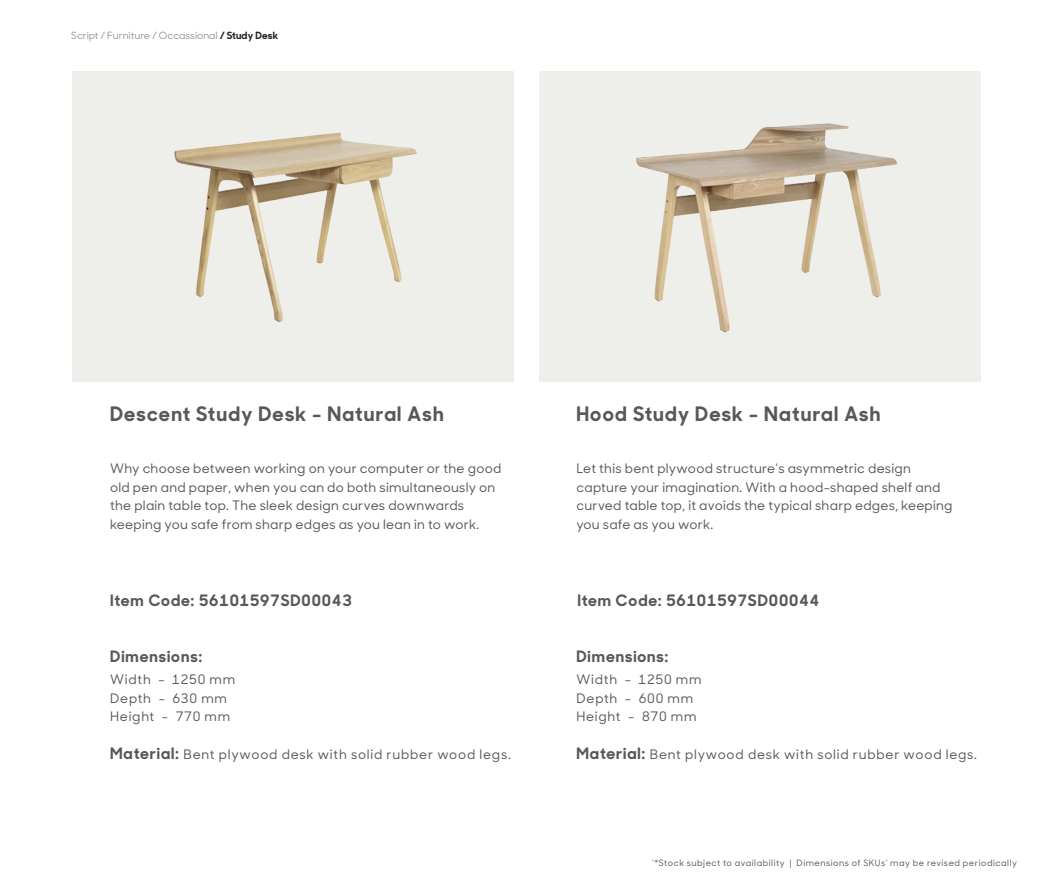
<style>
.page{position:relative;width:1053px;height:886px;background:#fff}
.page>*{position:absolute;margin:0;border:0;box-sizing:border-box;transform-origin:0 0}
.t1{font:700 20px "Sharp Sans No 1";letter-spacing:.06em;color:#57585a}
.t2{font:700 15.75px "Sharp Sans No 1";letter-spacing:.06em;color:#57585a}
.t3{font:500 13.12px/18.8px "Sharp Sans No 1";letter-spacing:.02em;color:#57585a}
.t4{font:500 13.12px/18.4px "Sharp Sans No 1";letter-spacing:.06em;color:#57585a}
.t5{font:500 10px "Sharp Sans No 1";color:#939598}
.t6{font:500 8.75px "Sharp Sans No 1";letter-spacing:.06em;color:#57585a}
.s1{font-weight:700;color:#231f20}
.s2{font-weight:700;font-size:15.75px}
</style>
<div class="page">
<div style="left:72px;top:72px;width:441px;height:310px;background:#eeeeeb"></div>
<div style="left:539px;top:72px;width:441px;height:310px;background:#eeeeeb"></div>
<img style="left:174px;top:132px;width:243px;height:190px">
<img style="left:636px;top:123px;width:261px;height:210px">
<p class="t5" style="left:71px;top:29px;width:208px">Script / Furniture / Occassional <span class="s1">/ Study Desk</span></p>
<h1 class="t1" style="left:110px;top:397px;width:335px">Descent Study Desk - Natural Ash</h1>
<p class="t3" style="left:110px;top:458px;width:393px">Why choose between working on your computer or the good old pen and paper, when you can do both simultaneously on the plain table top. The sleek design curves downwards keeping you safe from sharp edges as you lean in to work.</p>
<p class="t2" style="left:110px;top:587px;width:243px">Item Code: 56101597SD00043</p>
<p class="t2" style="left:110px;top:643px;width:93px">Dimensions:</p>
<p class="t4" style="left:110px;top:670px;width:127px">Width - 1250 mm<br>Depth - 630 mm<br>Height - 770 mm</p>
<p class="t4" style="left:110px;top:745px;width:402px"><span class="s2">Material:</span> Bent plywood desk with solid rubber wood legs.</p>
<h1 class="t1" style="left:576px;top:397px;width:305px">Hood Study Desk - Natural Ash</h1>
<p class="t3" style="left:576px;top:458px;width:377px">Let this bent plywood structure’s asymmetric design capture your imagination. With a hood-shaped shelf and curved table top, it avoids the typical sharp edges, keeping you safe as you work.</p>
<p class="t2" style="left:577px;top:587px;width:243px">Item Code: 56101597SD00044</p>
<p class="t2" style="left:576px;top:643px;width:93px">Dimensions:</p>
<p class="t4" style="left:576px;top:670px;width:127px">Width - 1250 mm<br>Depth - 600 mm<br>Height - 870 mm</p>
<p class="t4" style="left:576px;top:745px;width:402px"><span class="s2">Material:</span> Bent plywood desk with solid rubber wood legs.</p>
<p class="t6" style="left:652px;top:856px;width:366px">‘*Stock subject to availability | Dimensions of SKUs’ may be revised periodically</p>
</div>
